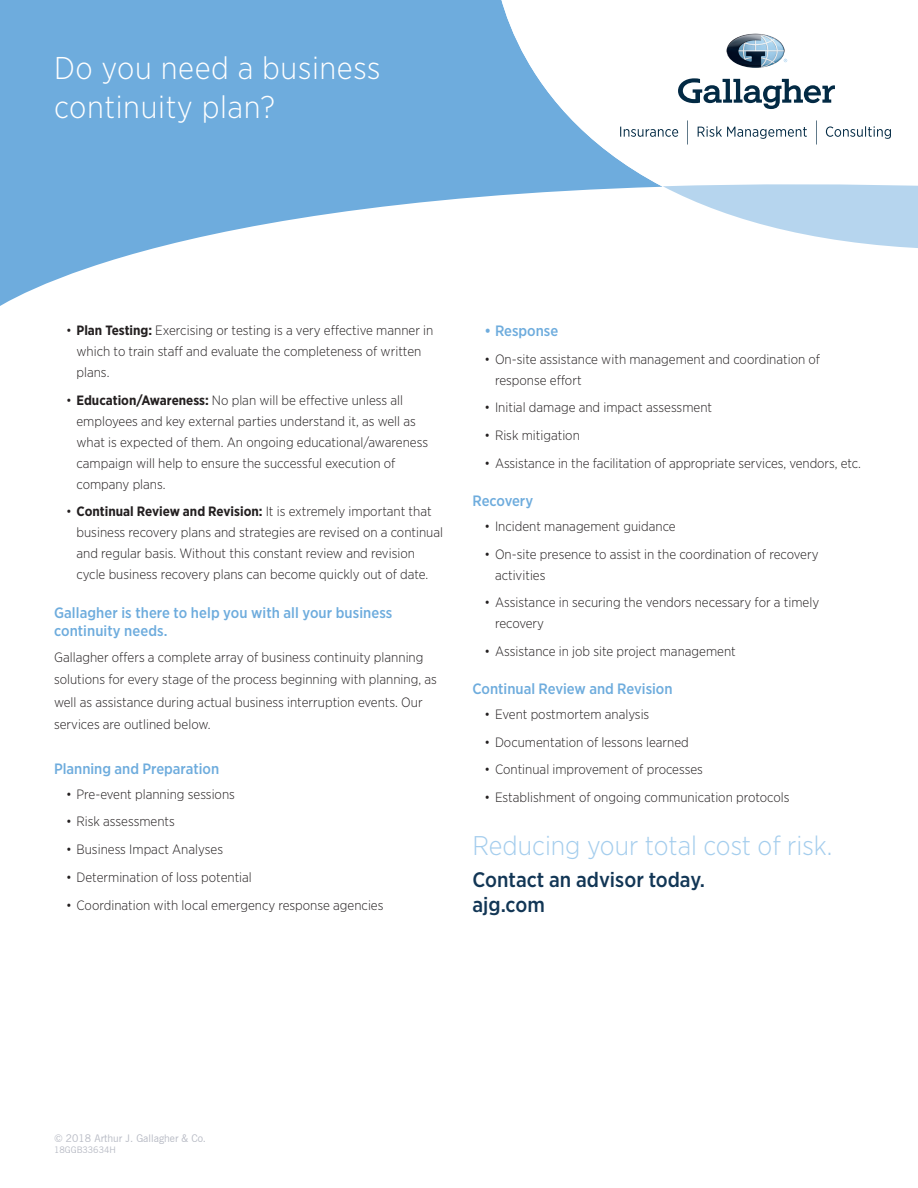
<style>
.page{position:relative;width:918px;height:1188px;background:#fff}
.page>*{position:absolute;margin:0;border:0;box-sizing:border-box;transform-origin:0 0}
.t1{font:300 31.5px/39px "Gotham Narrow";letter-spacing:.02em;color:#fff}
.SideBar_Header{font:300 27px "Gotham Narrow";color:#a4cded}
.SideBar_SubHeader{font:500 21px "Gotham Narrow";color:#123655}
.SubHeader{font:500 15px/18px "Gotham Narrow";color:#6eacdd}
.Body_Text{font:300 13.5px/21px "Gotham Narrow";color:#231f20}
.trailer{font:10.5px "News Gothic BT";color:#b7bac4}
.trailer-2{font:9px "News Gothic BT";color:#b7bac4}
.s1{font-weight:700}
</style>
<div class="page">
<svg style="left:0;top:0;width:653px;height:306px;fill:#6eacdd"></svg>
<svg style="left:494px;top:0;width:332px;height:187px"></svg>
<svg style="left:663px;top:184px;width:255px;height:64px"></svg>
<svg style="left:678px;top:78px;width:157px;height:31px"></svg>
<img style="left:727px;top:34px;width:58px;height:34px">
<svg style="left:620px;top:127px;width:58px;height:10px"></svg>
<svg style="left:698px;top:126px;width:109px;height:13px"></svg>
<svg style="left:826px;top:126px;width:65px;height:13px"></svg>
<svg style="left:816px;top:120px;width:1px;height:25px"></svg>
<svg style="left:687px;top:120px;width:1px;height:25px"></svg>
<p class="t1" style="left:54px;top:48px;width:328px">Do you need a business continuity plan?</p>
<p class="Body_Text" style="left:76px;top:319px;width:358px;text-indent:-10px">• <span class="s1">Plan Testing:</span> Exercising or testing is a very effective manner in which to train staff and evaluate the completeness of written plans.</p>
<p class="Body_Text" style="left:76px;top:389px;width:353px;text-indent:-10px">• <span class="s1">Education/Awareness:</span> No plan will be effective unless all employees and key external parties understand it, as well as what is expected of them. An ongoing educational/awareness campaign will help to ensure the successful execution of company plans.</p>
<p class="Body_Text" style="left:76px;top:501px;width:368px;text-indent:-10px">• <span class="s1">Continual Review and Revision:</span> It is extremely important that business recovery plans and strategies are revised on a continual and regular basis. Without this constant review and revision cycle business recovery plans can become quickly out of date.</p>
<p class="SubHeader" style="left:54px;top:603px;width:340px">Gallagher is there to help you with all your business continuity needs.</p>
<p class="Body_Text" style="left:54px;top:645px;width:384px;line-height:22.5px">Gallagher offers a complete array of business continuity planning solutions for every stage of the process beginning with planning, as well as assistance during actual business interruption events. Our services are outlined below.</p>
<p class="SubHeader" style="left:54px;top:760px;width:167px">Planning and Preparation</p>
<p class="Body_Text" style="left:66px;top:783px;width:170px">• Pre-event planning sessions</p>
<p class="Body_Text" style="left:66px;top:811px;width:110px">• Risk assessments</p>
<p class="Body_Text" style="left:66px;top:839px;width:159px">• Business Impact Analyses</p>
<p class="Body_Text" style="left:66px;top:866px;width:187px">• Determination of loss potential</p>
<p class="Body_Text" style="left:66px;top:894px;width:319px">• Coordination with local emergency response agencies</p>
<p class="SubHeader" style="left:484px;top:322px;width:75px">• Response</p>
<p class="Body_Text" style="left:495px;top:348px;width:327px;text-indent:-10px">• On-site assistance with management and coordination of response effort</p>
<p class="Body_Text" style="left:484px;top:397px;width:229px">• Initial damage and impact assessment</p>
<p class="Body_Text" style="left:484px;top:425px;width:97px">• Risk mitigation</p>
<p class="Body_Text" style="left:484px;top:452px;width:378px">• Assistance in the facilitation of appropriate services, vendors, etc.</p>
<p class="SubHeader" style="left:472px;top:492px;width:62px">Recovery</p>
<p class="Body_Text" style="left:484px;top:515px;width:193px">• Incident management guidance</p>
<p class="Body_Text" style="left:495px;top:543px;width:325px;text-indent:-10px">• On-site presence to assist in the coordination of recovery activities</p>
<p class="Body_Text" style="left:495px;top:592px;width:326px;text-indent:-10px">• Assistance in securing the vendors necessary for a timely recovery</p>
<p class="Body_Text" style="left:484px;top:640px;width:253px">• Assistance in job site project management</p>
<p class="SubHeader" style="left:472px;top:680px;width:202px">Continual Review and Revision</p>
<p class="Body_Text" style="left:484px;top:703px;width:166px">• Event postmortem analysis</p>
<p class="Body_Text" style="left:484px;top:731px;width:206px">• Documentation of lessons learned</p>
<p class="Body_Text" style="left:484px;top:759px;width:220px">• Continual improvement of processes</p>
<p class="Body_Text" style="left:484px;top:786px;width:307px">• Establishment of ongoing communication protocols</p>
<p class="SideBar_Header" style="left:472px;top:829px;width:362px">Reducing your total cost of risk.</p>
<p class="SideBar_SubHeader" style="left:472px;top:866px;width:234px">Contact an advisor today.</p>
<p class="SideBar_SubHeader" style="left:472px;top:891px;width:74px">ajg.com</p>
<p class="trailer" style="left:54px;top:1132px;width:154px">© 2018 Arthur J. Gallagher &amp; Co.</p>
<p class="trailer-2" style="left:54px;top:1144px;width:64px">18GGB33634H</p>
</div>
